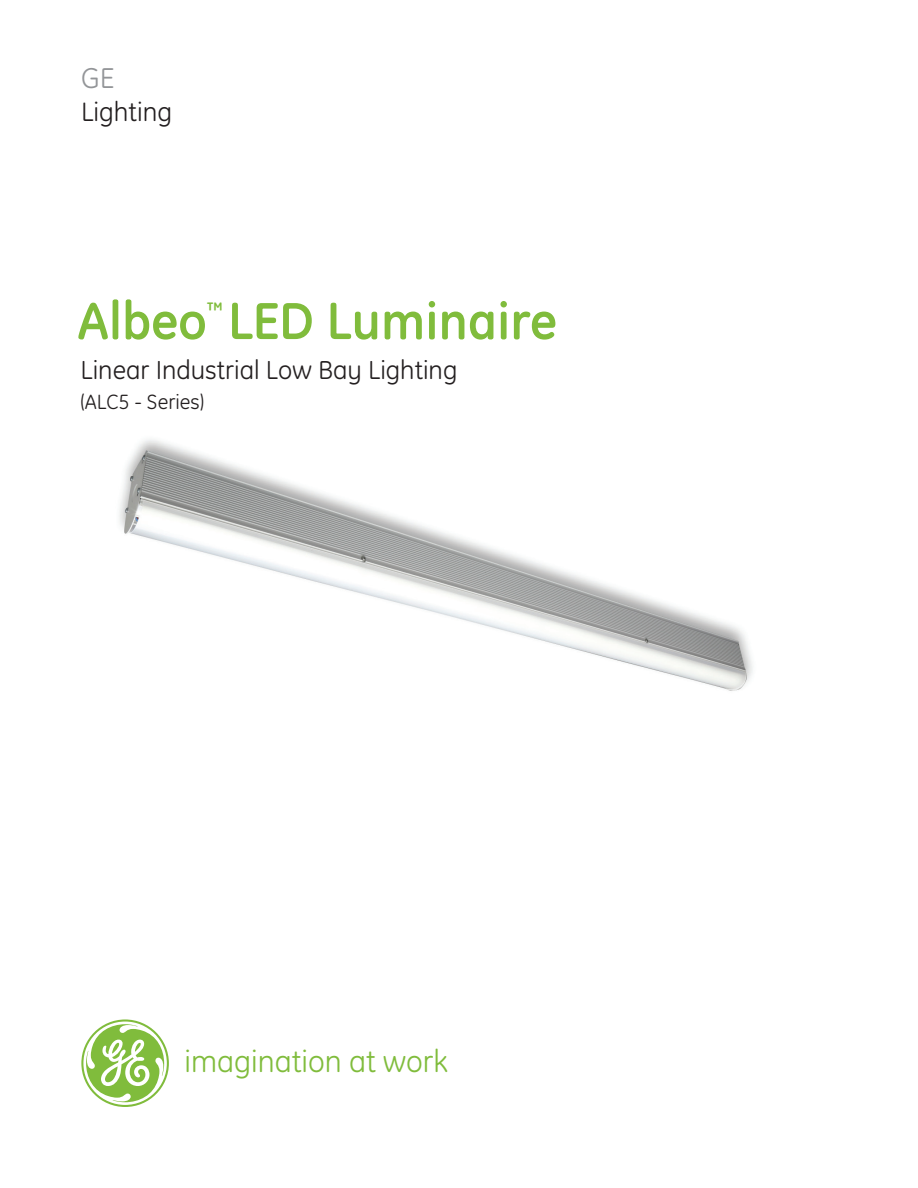
<style>
.page{position:relative;width:918px;height:1188px;background:#fff}
.page>*{position:absolute;margin:0;border:0;box-sizing:border-box;transform-origin:0 0}
.t1{font:700 52.95px "GE Inspira";color:#80bc3c}
.t2{font:31.2px "GE Inspira";color:#80bc3c}
.t3{font:29.25px "GE Inspira";color:#939598}
.t4{font:27px "GE Inspira";color:#231f20}
.t5{font:26.4px "GE Inspira";color:#231f20}
.t6{font:21px "GE Inspira";color:#231f20}
.t7{font:700 19.8px "GE Inspira";color:#80bc3c}
</style>
<div class="page">
<img style="left:119px;top:439px;width:634px;height:252px">
<svg style="left:81px;top:1019px;width:88px;height:88px"></svg>
<p class="t3" style="left:81px;top:61px;width:35px">GE</p>
<p class="t4" style="left:81px;top:96px;width:93px">Lighting</p>
<h1 class="t1" style="left:77px;top:287px;width:481px">Albeo LED Luminaire</h1>
<p class="t7" style="left:207px;top:296px;width:17px">™</p>
<p class="t5" style="left:80px;top:355px;width:379px">Linear Industrial Low Bay Lighting</p>
<p class="t6" style="left:80px;top:390px;width:125px">(ALC5 - Series)</p>
<p class="t2" style="left:185px;top:1044px;width:265px">imagination at work</p>
</div>
